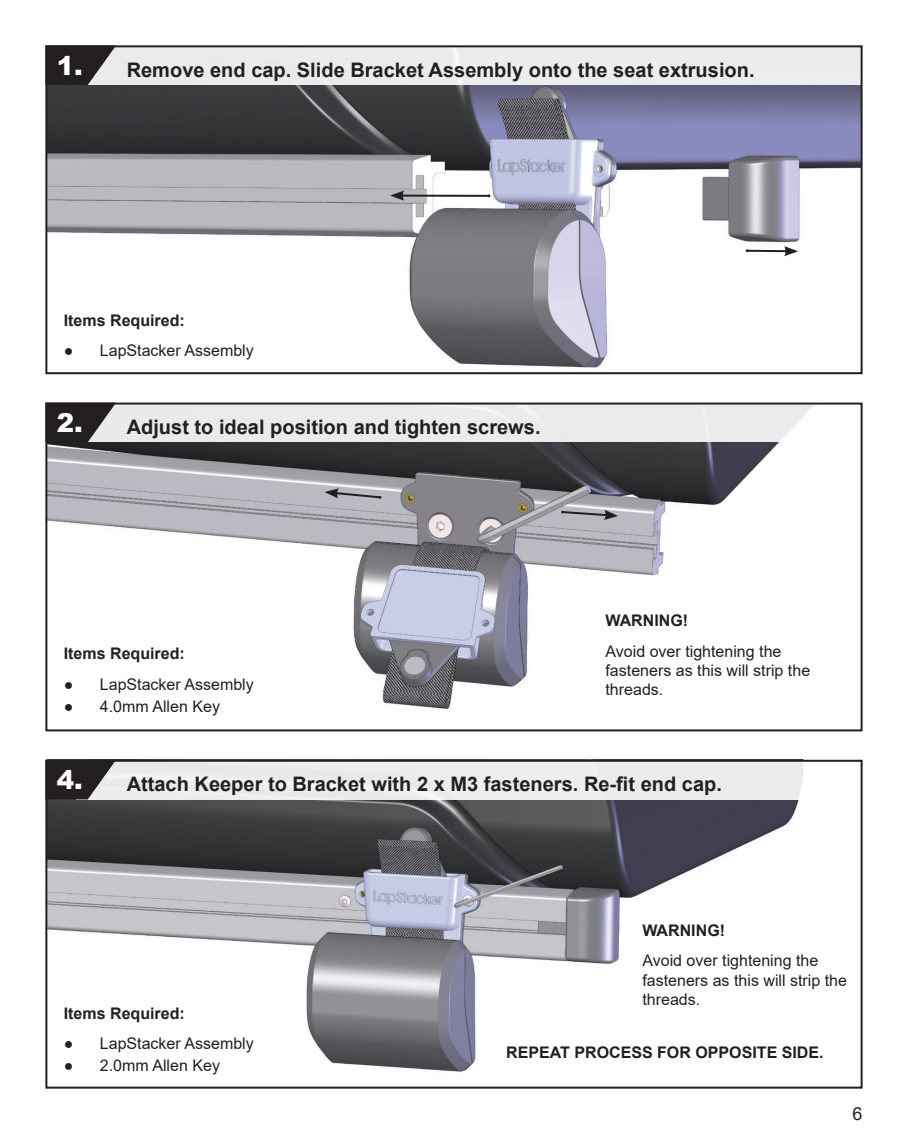
<style>
.page{position:relative;width:908px;height:1134px;background:#fff}
.page>*{position:absolute;margin:0;border:0;box-sizing:border-box;transform-origin:0 0}
.t1{font:900 26px "Arial";color:#fff}
.t2{font:700 20px "Arial";color:#231f20}
.t3{font:18px "Arial";color:#231f20}
.t4{font:16px/19.2px "Arial";color:#231f20}
.t5{font:700 16px "Arial";color:#231f20}
.s1{font-weight:900;font-size:26px;color:#fff}
</style>
<div class="page">
<img style="left:48px;top:85px;width:811px;height:283px">
<img style="left:48px;top:442px;width:731px;height:267px">
<img style="left:48px;top:799px;width:751px;height:273px">
<div style="left:76px;top:45px;width:784px;height:40px;background:#ececed"></div>
<div style="left:76px;top:403px;width:784px;height:39px;background:linear-gradient(to right,#e6e7e7,#f2f2f3)"></div>
<div style="left:76px;top:760px;width:784px;height:39px;background:linear-gradient(to right,#e9e9e9,#f1f1f2)"></div>
<svg style="left:48px;top:406px;width:68px;height:36px;background:#4f4c4d"></svg>
<svg style="left:48px;top:763px;width:68px;height:36px;background:#4f4c4d"></svg>
<div style="left:45px;top:403px;width:817px;height:328px;border:2px solid #231f20"></div>
<div style="left:45px;top:760px;width:817px;height:329px;border:2px solid #231f20"></div>
<svg style="left:48px;top:48px;width:67px;height:37px"></svg>
<div style="left:45px;top:45px;width:817px;height:329px;border:2px solid #231f20"></div>
<hr style="left:401px;top:195px;width:88px;height:2px;background:#231f20">
<svg style="left:390px;top:190px;width:14px;height:11px"></svg>
<hr style="left:746px;top:250px;width:41px;height:2px;background:#231f20">
<svg style="left:783px;top:246px;width:14px;height:10px"></svg>
<svg style="left:560px;top:510px;width:58px;height:10px"></svg>
<svg style="left:324px;top:488px;width:58px;height:11px"></svg>
<p class="t2" style="left:57px;top:55px;width:699px"><span class="s1">1.</span> Remove end cap. Slide Bracket Assembly onto the seat extrusion.</p>
<p class="t5" style="left:64px;top:309px;width:122px">Items Required:</p>
<p class="t4" style="left:64px;top:341px;width:191px">● LapStacker Assembly</p>
<h1 class="t1" style="left:57px;top:404px;width:28px">2.</h1>
<p class="t2" style="left:127px;top:413px;width:415px">Adjust to ideal position and tighten screws.</p>
<p class="t5" style="left:64px;top:642px;width:122px">Items Required:</p>
<p class="t4" style="left:64px;top:674px;width:191px">● LapStacker Assembly</p>
<p class="t4" style="left:64px;top:696px;width:158px">● 4.0mm Allen Key</p>
<p class="t5" style="left:605px;top:609px;width:84px">WARNING!</p>
<p class="t4" style="left:605px;top:641px;width:206px">Avoid over tightening the fasteners as this will strip the threads.</p>
<h1 class="t1" style="left:57px;top:761px;width:28px">4.</h1>
<p class="t2" style="left:127px;top:770px;width:596px">Attach Keeper to Bracket with 2 x M3 fasteners. Re-fit end cap.</p>
<p class="t5" style="left:642px;top:919px;width:84px">WARNING!</p>
<p class="t4" style="left:642px;top:951px;width:206px">Avoid over tightening the fasteners as this will strip the threads.</p>
<p class="t5" style="left:64px;top:1002px;width:122px">Items Required:</p>
<p class="t4" style="left:64px;top:1034px;width:191px">● LapStacker Assembly</p>
<p class="t4" style="left:64px;top:1056px;width:158px">● 2.0mm Allen Key</p>
<p class="t5" style="left:506px;top:1041px;width:319px">REPEAT PROCESS FOR OPPOSITE SIDE.</p>
<p class="t3" style="left:852px;top:1101px;width:12px">6</p>
</div>
